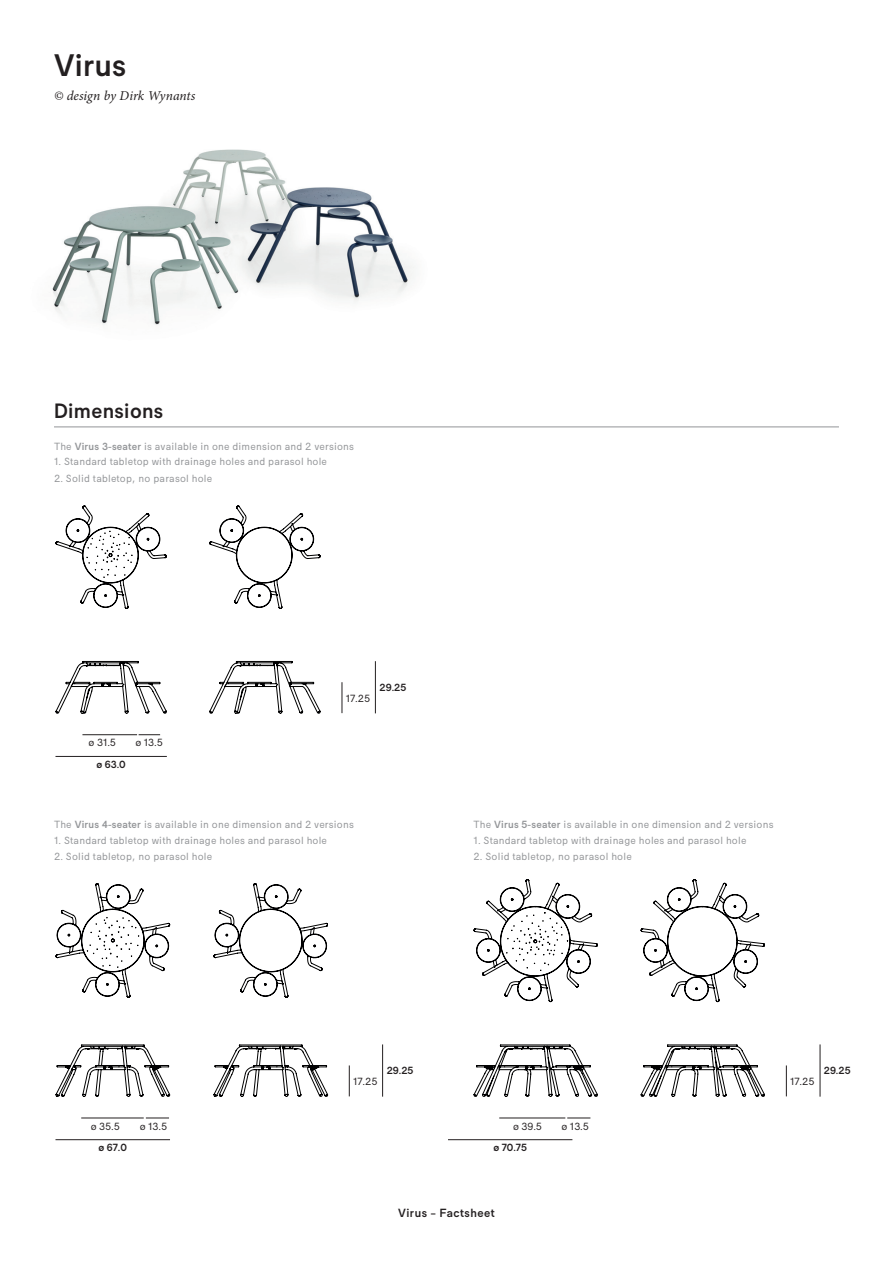
<style>
.page{position:relative;width:893px;height:1263px;background:#fff}
.page>*{position:absolute;margin:0;border:0;box-sizing:border-box;transform-origin:0 0}
.t1{font:500 31.5px "Extremis Compakt";letter-spacing:.01em;color:#231f20}
.t2{font:500 21px "Extremis Compakt";letter-spacing:.02em;color:#231f20}
.t3{font:italic 13.5px "Minion Pro";color:#231f20}
.t4{font:500 12px "Extremis Compakt";letter-spacing:.04em;color:#231f20}
.t5{font:10.5px "Extremis Compakt";letter-spacing:.02em;color:#939598}
.t6{font:10.5px "Extremis Compakt";color:#231f20}
.t7{font:500 10.5px "Extremis Compakt";color:#231f20}
.s1{font-weight:500}
</style>
<div class="page">
<hr style="left:54px;top:427px;width:785px;height:1px;background:#939598">
<img style="left:52px;top:149px;width:362px;height:176px">
<svg style="left:56px;top:661px;width:111px;height:53px"></svg>
<svg style="left:56px;top:506px;width:111px;height:103px"></svg>
<hr style="left:82px;top:734px;width:55px;height:1px;background:#231f20">
<svg style="left:139px;top:734px;width:21px;height:1px"></svg>
<hr style="left:55px;top:756px;width:112px;height:1px;background:#231f20">
<hr style="left:375px;top:661px;width:1px;height:52px;background:#231f20">
<hr style="left:342px;top:682px;width:1px;height:31px;background:#231f20">
<svg style="left:209px;top:661px;width:111px;height:53px"></svg>
<svg style="left:209px;top:506px;width:111px;height:103px"></svg>
<svg style="left:567px;top:1118px;width:23px;height:1px"></svg>
<hr style="left:499px;top:1118px;width:66px;height:1px;background:#231f20">
<hr style="left:448px;top:1139px;width:124px;height:1px;background:#231f20">
<svg style="left:146px;top:1118px;width:23px;height:1px"></svg>
<hr style="left:81px;top:1118px;width:63px;height:1px;background:#231f20">
<hr style="left:55px;top:1139px;width:115px;height:1px;background:#231f20">
<svg style="left:56px;top:1045px;width:114px;height:52px"></svg>
<svg style="left:56px;top:883px;width:114px;height:115px"></svg>
<svg style="left:474px;top:1044px;width:124px;height:53px"></svg>
<svg style="left:474px;top:879px;width:124px;height:123px"></svg>
<hr style="left:382px;top:1044px;width:1px;height:53px;background:#231f20">
<hr style="left:349px;top:1065px;width:1px;height:31px;background:#231f20">
<svg style="left:214px;top:1045px;width:114px;height:52px"></svg>
<svg style="left:214px;top:883px;width:114px;height:115px"></svg>
<hr style="left:820px;top:1044px;width:1px;height:53px;background:#231f20">
<hr style="left:786px;top:1065px;width:1px;height:31px;background:#231f20">
<svg style="left:641px;top:1044px;width:124px;height:53px"></svg>
<svg style="left:641px;top:879px;width:124px;height:123px"></svg>
<h1 class="t1" style="left:54px;top:46px;width:74px">Virus</h1>
<p class="t3" style="left:54px;top:86px;width:143px">© design by Dirk Wynants</p>
<h2 class="t2" style="left:54px;top:398px;width:111px">Dimensions</h2>
<p class="t5" style="left:54px;top:440px;width:301px">The <span class="s1">Virus 3-seater</span> is available in one dimension and 2 versions</p>
<p class="t5" style="left:54px;top:456px;width:275px">1. Standard tabletop with drainage holes and parasol hole</p>
<p class="t5" style="left:54px;top:472px;width:160px">2. Solid tabletop, no parasol hole</p>
<p class="t6" style="left:89px;top:736px;width:29px">ø 31.5</p>
<p class="t6" style="left:135px;top:736px;width:29px">ø 13.5</p>
<p class="t7" style="left:96px;top:758px;width:31px">ø 63.0</p>
<p class="t6" style="left:346px;top:692px;width:26px">17.25</p>
<p class="t7" style="left:380px;top:681px;width:28px">29.25</p>
<p class="t5" style="left:54px;top:818px;width:301px">The <span class="s1">Virus 4-seater</span> is available in one dimension and 2 versions</p>
<p class="t5" style="left:473px;top:818px;width:301px">The <span class="s1">Virus 5-seater</span> is available in one dimension and 2 versions</p>
<p class="t5" style="left:54px;top:834px;width:275px">1. Standard tabletop with drainage holes and parasol hole</p>
<p class="t5" style="left:473px;top:834px;width:274px">1. Standard tabletop with drainage holes and parasol hole</p>
<p class="t5" style="left:54px;top:850px;width:160px">2. Solid tabletop, no parasol hole</p>
<p class="t5" style="left:473px;top:850px;width:160px">2. Solid tabletop, no parasol hole</p>
<p class="t6" style="left:91px;top:1120px;width:30px">ø 35.5</p>
<p class="t6" style="left:140px;top:1120px;width:29px">ø 13.5</p>
<p class="t7" style="left:98px;top:1141px;width:30px">ø 67.0</p>
<p class="t6" style="left:353px;top:1075px;width:26px">17.25</p>
<p class="t7" style="left:387px;top:1064px;width:28px">29.25</p>
<p class="t6" style="left:513px;top:1120px;width:30px">ø 39.5</p>
<p class="t6" style="left:561px;top:1120px;width:29px">ø 13.5</p>
<p class="t7" style="left:493px;top:1141px;width:35px">ø 70.75</p>
<p class="t4" style="left:398px;top:1206px;width:98px">Virus – Factsheet</p>
<p class="t6" style="left:790px;top:1075px;width:26px">17.25</p>
<p class="t7" style="left:824px;top:1064px;width:28px">29.25</p>
</div>
